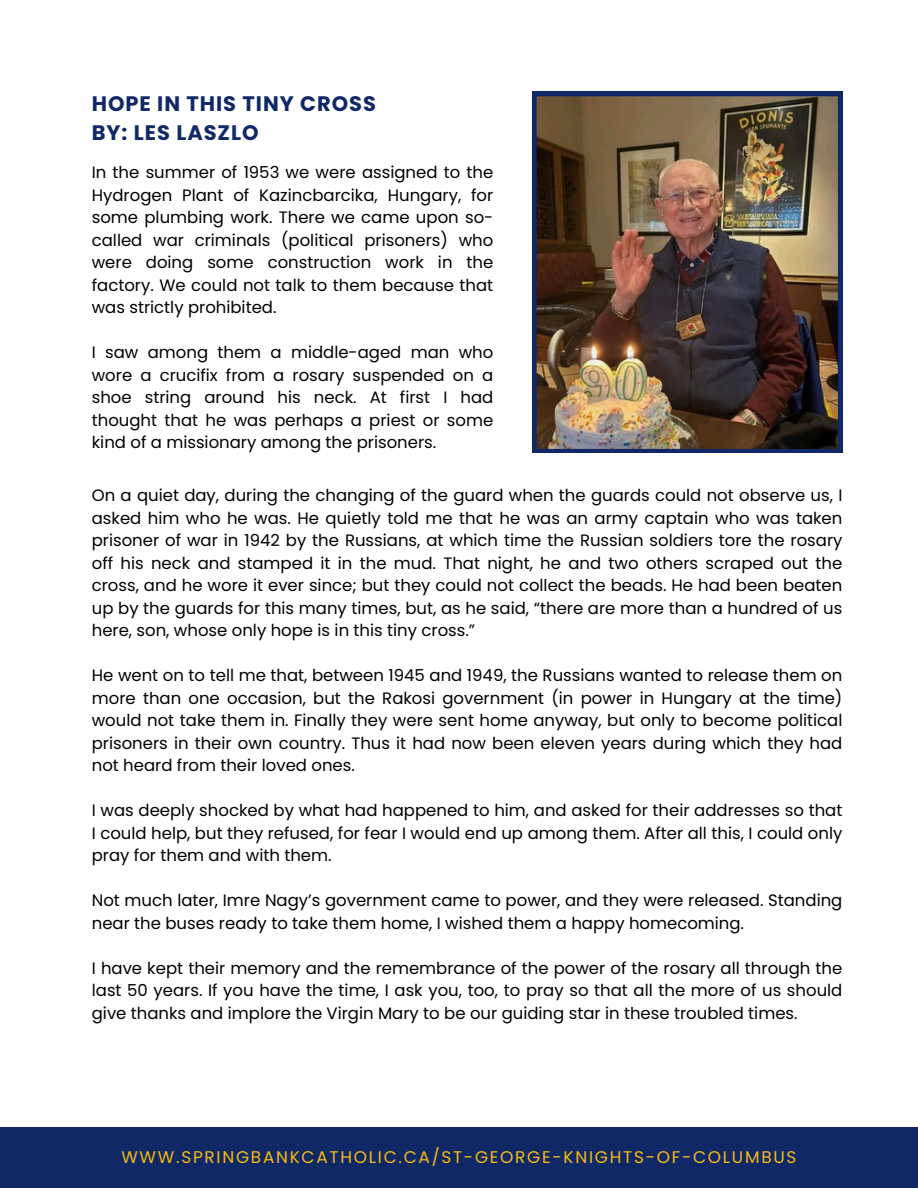
<style>
.page{position:relative;width:918px;height:1188px;background:#fff}
.page>*{position:absolute;margin:0;border:0;box-sizing:border-box;transform-origin:0 0}
.t1{font:700 21px/29.2px "Poppins";letter-spacing:.045em;color:#102866}
.t2{font:16.95px "Poppins";letter-spacing:.1em;color:#f7bb17}
.t3{font:16.5px/22.5px "Poppins";color:#000;text-align:justify}
</style>
<div class="page">
<div style="left:0;top:1127px;width:918px;height:61px;background:#102866"></div>
<img style="left:532px;top:92px;width:310px;height:361px">
<p class="t1" style="left:92px;top:89px;width:286px">HOPE IN THIS TINY CROSS<br>BY: LES LASZLO</p>
<p class="t3" style="left:92px;top:161px;width:403px">In the summer of 1953 we were assigned to the Hydrogen Plant of Kazincbarcika, Hungary, for some plumbing work. There we came upon so&shy;called war criminals (political prisoners) who were doing some construction work in the factory. We could not talk to them because that was strictly prohibited.</p>
<p class="t3" style="left:92px;top:341px;width:403px">I saw among them a middle-aged man who wore a crucifix from a rosary suspended on a shoe string around his neck. At first I had thought that he was perhaps a priest or some kind of a missionary among the prisoners.</p>
<p class="t3" style="left:92px;top:484px;width:752px">On a quiet day, during the changing of the guard when the guards could not observe us, I asked him who he was. He quietly told me that he was an army captain who was taken prisoner of war in 1942 by the Russians, at which time the Russian soldiers tore the rosary off his neck and stamped it in the mud. That night, he and two others scraped out the cross, and he wore it ever since; but they could not collect the beads. He had been beaten up by the guards for this many times, but, as he said, “there are more than a hundred of us here, son, whose only hope is in this tiny cross.”</p>
<p class="t3" style="left:92px;top:664px;width:752px">He went on to tell me that, between 1945 and 1949, the Russians wanted to release them on more than one occasion, but the Rakosi government (in power in Hungary at the time) would not take them in. Finally they were sent home anyway, but only to become political prisoners in their own country. Thus it had now been eleven years during which they had not heard from their loved ones.</p>
<p class="t3" style="left:92px;top:799px;width:752px">I was deeply shocked by what had happened to him, and asked for their addresses so that I could help, but they refused, for fear I would end up among them. After all this, I could only pray for them and with them.</p>
<p class="t3" style="left:92px;top:889px;width:752px">Not much later, Imre Nagy’s government came to power, and they were released. Standing near the buses ready to take them home, I wished them a happy homecoming.</p>
<h2 class="t3" style="left:92px;top:957px;width:752px">I have kept their memory and the remembrance of the power of the rosary all through the last 50 years. If you have the time, I ask you, too, to pray so that all the more of us should give thanks and implore the Virgin Mary to be our guiding star in these troubled times.</h2>
<p class="t2" style="left:121px;top:1145px;width:677px">WWW.SPRINGBANKCATHOLIC.CA/ST-GEORGE-KNIGHTS-OF-COLUMBUS</p>
</div>
